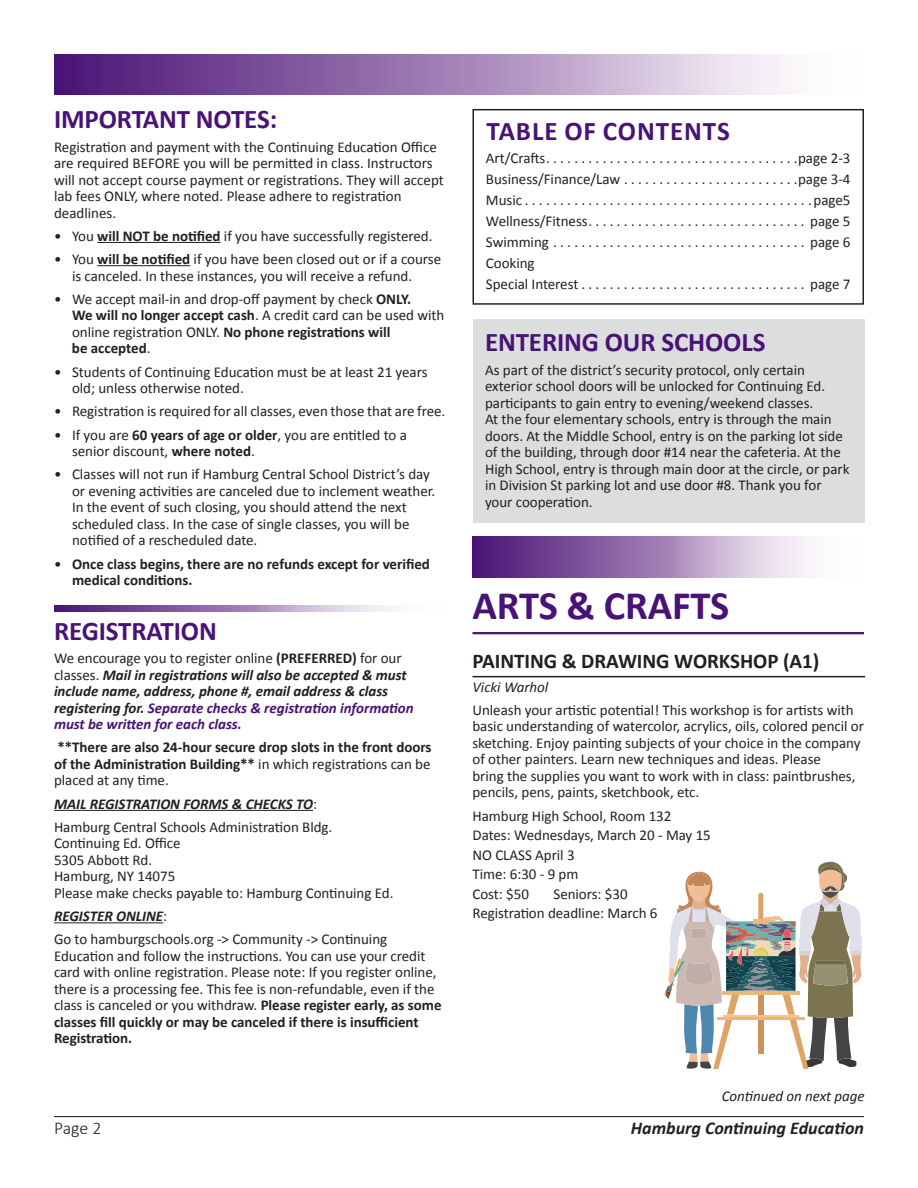
<style>
.page{position:relative;width:918px;height:1188px;background:#fff}
.page>*{position:absolute;margin:0;border:0;box-sizing:border-box;transform-origin:0 0}
.Program_Name{font:700 40.5px "Calibri";letter-spacing:-.005em;color:#491276}
.Headline_-_18_20_H1{font:700 27px "Calibri";letter-spacing:-.005em;color:#491276}
.Headline_-_18_20_H1-2{font:700 27px "Calibri";letter-spacing:.035em;color:#491276}
.Course_name{font:700 21px "Calibri";letter-spacing:-.005em;color:#231f20}
.t1{font:italic 700 18px "Calibri";color:#231f20}
.t2{font:300 18px "Calibri";color:#231f20}
.text_-_10_11{font:15px/16.5px "Calibri";letter-spacing:-.005em;color:#231f20}
.text_-_bulleted{font:15px/16.5px "Calibri";color:#231f20}
.text_-_10_11-2{font:italic 700 15px/16.5px "Calibri";letter-spacing:-.005em;color:#231f20}
.location_date_cost{font:15px "Calibri";letter-spacing:-.005em;color:#231f20}
.text_-_10_11-3{font:700 15px/16.5px "Calibri";letter-spacing:-.005em;color:#231f20;text-align:justify}
.text_-_bulleted-2{font:700 15px/16.5px "Calibri";color:#231f20}
.text_-_10_11-4{font:italic 15px "Calibri";letter-spacing:-.005em;color:#231f20}
.Instructor{font:italic 15px "Calibri";letter-spacing:-.005em;color:#231f20}
.s1{font-weight:700}
.s2{font-weight:400}
.s3{font-weight:400;font-style:normal}
.s4{font-style:normal}
.s5{color:#491276}
</style>
<div class="page">
<hr style="left:54px;top:1116px;width:810px;height:1px;background:#231f20">
<div style="left:472px;top:109px;width:392px;height:196px;border:2px solid #231f20"></div>
<div style="left:473px;top:319px;width:392px;height:203px;background:#dcdddf"></div>
<hr style="left:97px;top:242px;width:124px;height:1px;background:#231f20">
<hr style="left:97px;top:265px;width:93px;height:1px;background:#231f20">
<hr style="left:54px;top:810px;width:259px;height:1px;background:#231f20">
<hr style="left:54px;top:922px;width:109px;height:1px;background:#231f20">
<div style="left:55px;top:54px;width:810px;height:40px;background:linear-gradient(to right,#480e72,#fff)"></div>
<hr style="left:472px;top:632px;width:392px;height:2px;background:#491276">
<div style="left:472px;top:537px;width:392px;height:40px;background:linear-gradient(to right,#460c71,#fff)"></div>
<hr style="left:472px;top:676px;width:393px;height:1px;background:#231f20">
<svg style="left:54px;top:605px;width:340px;height:7px;background:#9f7fb5"></svg>
<svg style="left:664px;top:862px;width:198px;height:207px"></svg>
<div style="left:753px;top:919px;width:15px;height:5px;background:#ecb875"></div>
<h1 class="Headline_-_18_20_H1" style="left:54px;top:102px;width:225px">IMPORTANT NOTES:</h1>
<p class="text_-_10_11" style="left:54px;top:138px;width:391px">Registration and payment with the Continuing Education Office are required BEFORE you will be permitted in class. Instructors will not accept course payment or registrations. They will accept lab fees ONLY, where noted. Please adhere to registration deadlines.</p>
<p class="text_-_bulleted" style="left:54px;top:228px;width:380px">• You <span class="s1">will NOT be notified</span> if you have successfully registered.</p>
<p class="text_-_bulleted" style="left:72px;top:251px;width:371px;text-indent:-18px">• You <span class="s1">will be notified</span> if you have been closed out or if a course is canceled. In these instances, you will receive a refund.</p>
<p class="text_-_bulleted" style="left:72px;top:291px;width:374px;text-indent:-18px">• We accept mail-in and drop-off payment by check <span class="s1">ONLY.<br>We will no longer accept cash</span>. A credit card can be used with online registration ONLY. <span class="s1">No phone registrations will<br>be accepted</span>.</p>
<p class="text_-_bulleted" style="left:72px;top:363px;width:357px;text-indent:-18px">• Students of Continuing Education must be at least 21 years old; unless otherwise noted.</p>
<p class="text_-_bulleted" style="left:54px;top:403px;width:393px">• Registration is required for all classes, even those that are free.</p>
<p class="text_-_bulleted" style="left:72px;top:426px;width:337px;text-indent:-18px">• If you are <span class="s1">60 years of age or older</span>, you are entitled to a senior discount, <span class="s1">where noted</span>.</p>
<p class="text_-_bulleted" style="left:72px;top:466px;width:365px;text-indent:-18px">• Classes will not run if Hamburg Central School District’s day or evening activities are canceled due to inclement weather.<br>In the event of such closing, you should attend the next scheduled class. In the case of single classes, you will be notified of a rescheduled date.</p>
<p class="text_-_bulleted-2" style="left:72px;top:555px;width:359px;text-indent:-18px"><span class="s2">•</span> Once class begins, there are no refunds except for verified medical conditions.</p>
<h1 class="Headline_-_18_20_H1" style="left:54px;top:614px;width:164px">REGISTRATION</h1>
<p class="text_-_10_11-2" style="left:54px;top:650px;width:361px"><span class="s3">We encourage you to register online</span> <span class="s4">(PREFERRED)</span> <span class="s3">for our classes.</span> Mail in registrations will also be accepted &amp; must include name, address, phone #, email address &amp; class registering for. <span class="s5">Separate checks &amp; registration information must be written for each class.</span></p>
<p class="text_-_10_11-3" style="left:54px;top:739px;width:379px">**There are also 24-hour secure drop slots in the front doors of the Administration Building** <span class="s2">in which registrations can be placed at any time.</span></p>
<p class="text_-_10_11-2" style="left:54px;top:795px;width:265px">MAIL REGISTRATION FORMS &amp; CHECKS TO<span class="s3">:</span></p>
<p class="text_-_10_11" style="left:54px;top:819px;width:280px">Hamburg Central Schools Administration Bldg.</p>
<p class="text_-_10_11" style="left:54px;top:835px;width:128px">Continuing Ed. Office</p>
<p class="text_-_10_11" style="left:54px;top:852px;width:123px">5305 Abbott Rd.<br>Hamburg, NY 14075</p>
<p class="text_-_10_11" style="left:54px;top:885px;width:341px">Please make checks payable to: Hamburg Continuing Ed.</p>
<p class="text_-_10_11-2" style="left:54px;top:908px;width:115px">REGISTER ONLINE<span class="s3">:</span></p>
<p class="text_-_10_11" style="left:54px;top:931px;width:389px">Go to hamburgschools.org -&gt; Community -&gt; Continuing Education and follow the instructions. You can use your credit card with online registration. Please note: If you register online, there is a processing fee. This fee is non-refundable, even if the class is canceled or you withdraw. <span class="s1">Please register early, as some classes fill quickly or may be canceled if there is insufficient Registration.</span></p>
<h1 class="Headline_-_18_20_H1-2" style="left:487px;top:113px;width:245px">TABLE OF CONTENTS</h1>
<p class="text_-_10_11" style="left:486px;top:150px;width:366px">Art/Crafts . . . . . . . . . . . . . . . . . . . . . . . . . . . . . . . . . . . page 2-3</p>
<p class="text_-_10_11" style="left:486px;top:171px;width:366px">Business/Finance/Law . . . . . . . . . . . . . . . . . . . . . . . . page 3-4</p>
<p class="text_-_10_11" style="left:486px;top:192px;width:366px">Music . . . . . . . . . . . . . . . . . . . . . . . . . . . . . . . . . . . . . . . . page5</p>
<p class="text_-_10_11" style="left:486px;top:213px;width:366px">Wellness/Fitness . . . . . . . . . . . . . . . . . . . . . . . . . . . . . . . page 5</p>
<p class="text_-_10_11" style="left:486px;top:234px;width:366px">Swimming . . . . . . . . . . . . . . . . . . . . . . . . . . . . . . . . . . . . page 6</p>
<p class="text_-_10_11" style="left:486px;top:255px;width:50px">Cooking</p>
<p class="text_-_10_11" style="left:486px;top:276px;width:366px">Special Interest . . . . . . . . . . . . . . . . . . . . . . . . . . . . . . . . page 7</p>
<h1 class="Headline_-_18_20_H1" style="left:485px;top:325px;width:282px">ENTERING OUR SCHOOLS</h1>
<p class="text_-_10_11" style="left:485px;top:361px;width:366px">As part of the district’s security protocol, only certain exterior school doors will be unlocked for Continuing Ed. participants to gain entry to evening/weekend classes.<br>At the four elementary schools, entry is through the main doors. At the Middle School, entry is on the parking lot side of the building, through door #14 near the cafeteria. At the High School, entry is through main door at the circle, or park in Division St parking lot and use door #8. Thank you for your cooperation.</p>
<p class="Program_Name" style="left:472px;top:579px;width:258px">ARTS &amp; CRAFTS</p>
<p class="Course_name" style="left:472px;top:648px;width:348px">PAINTING &amp; DRAWING WORKSHOP (A1)</p>
<p class="Instructor" style="left:472px;top:676px;width:77px">Vicki Warhol</p>
<p class="text_-_10_11" style="left:472px;top:702px;width:393px">Unleash your artistic potential! This workshop is for artists with basic understanding of watercolor, acrylics, oils, colored pencil or sketching. Enjoy painting subjects of your choice in the company of other painters. Learn new techniques and ideas. Please<br>bring the supplies you want to work with in class: paintbrushes, pencils, pens, paints, sketchbook, etc.</p>
<p class="location_date_cost" style="left:472px;top:806px;width:200px">Hamburg High School, Room 132</p>
<p class="location_date_cost" style="left:472px;top:826px;width:240px">Dates: Wednesdays, March 20 - May 15</p>
<p class="location_date_cost" style="left:472px;top:845px;width:104px">NO CLASS April 3</p>
<p class="location_date_cost" style="left:472px;top:865px;width:107px">Time: 6:30 - 9 pm</p>
<p class="location_date_cost" style="left:472px;top:884px;width:58px">Cost: $50</p>
<p class="location_date_cost" style="left:554px;top:884px;width:76px">Seniors: $30</p>
<p class="location_date_cost" style="left:472px;top:904px;width:187px">Registration deadline: March 6</p>
<p class="text_-_10_11-4" style="left:722px;top:1086px;width:144px">Continued on next page</p>
<p class="t2" style="left:54px;top:1117px;width:49px">Page 2</p>
<p class="t1" style="left:631px;top:1117px;width:235px">Hamburg Continuing Education</p>
</div>
